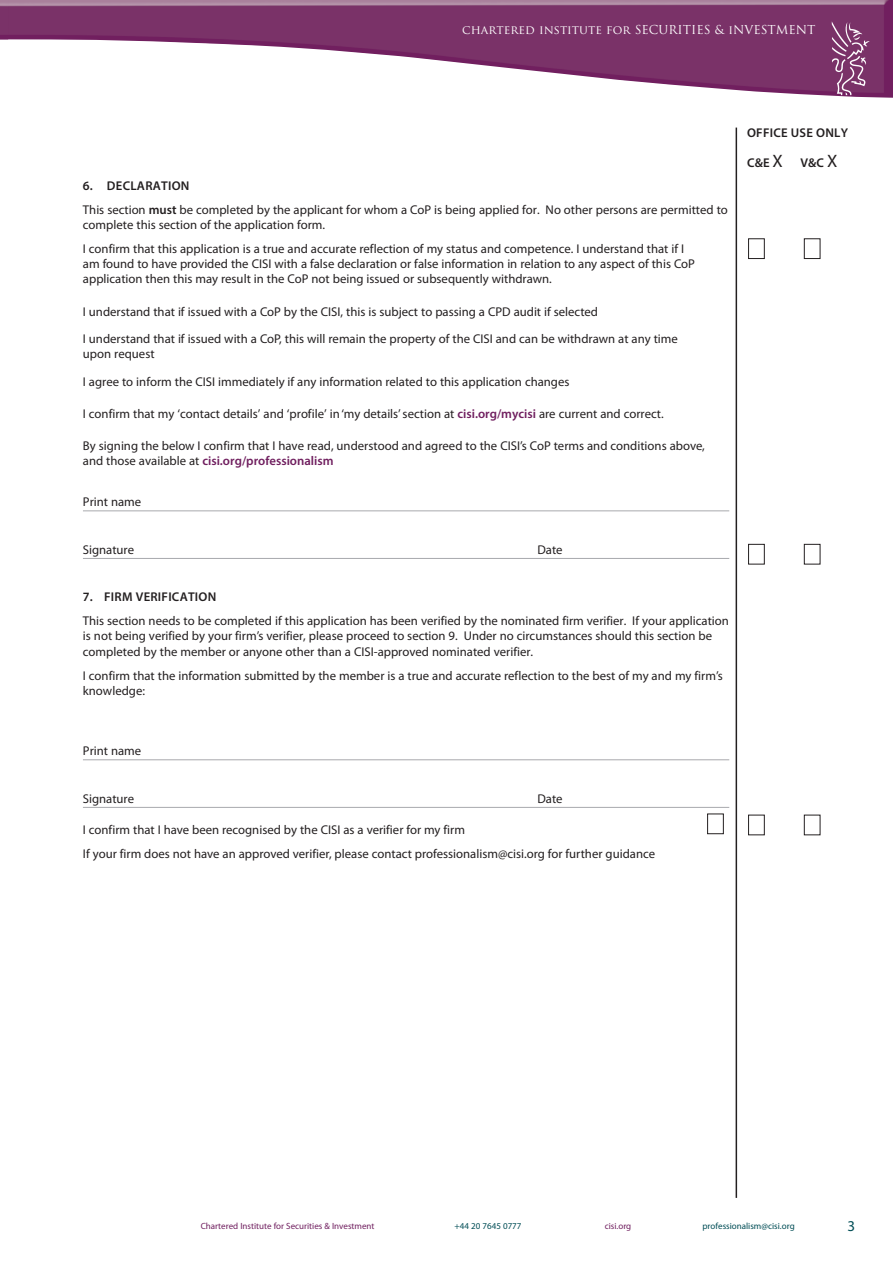
<style>
.page{position:relative;width:893px;height:1263px;background:#fff}
.page>*{position:absolute;margin:0;border:0;box-sizing:border-box;transform-origin:0 0}
.t1{font:15px "Myriad Pro";color:#004d55}
.t2{font:12.75px/15.3px "Myriad Pro";color:#231f20}
.t3{font:600 12.75px "Myriad Pro";letter-spacing:.02em;color:#231f20}
.t4{font:12px "Trajan Pro";color:#fff}
.t5{font:9px "Myriad Pro";color:#701f5f}
.t6{font:9px "Myriad Pro";color:#004d55}
.s1{font-weight:600}
.s2{font-weight:600;color:#701f5f}
.s3{font-weight:400;font-size:18px}
</style>
<div class="page">
<img style="left:8px;top:0;width:885px;height:98px">
<img style="left:831px;top:21px;width:38px;height:75px">
<img style="left:0;top:0;width:8px;height:40px">
<hr style="left:83px;top:510px;width:646px;height:1px;background:#a8a9ad">
<hr style="left:83px;top:558px;width:646px;height:1px;background:#a8a9ad">
<hr style="left:83px;top:759px;width:646px;height:1px;background:#a8a9ad">
<hr style="left:83px;top:807px;width:646px;height:1px;background:#a8a9ad">
<div style="left:707px;top:814px;width:16px;height:20px;border:1px solid #231f20"></div>
<div style="left:748px;top:239px;width:16px;height:20px;border:1px solid #231f20"></div>
<div style="left:804px;top:239px;width:16px;height:20px;border:1px solid #231f20"></div>
<div style="left:748px;top:544px;width:16px;height:20px;border:1px solid #231f20"></div>
<div style="left:804px;top:544px;width:16px;height:20px;border:1px solid #231f20"></div>
<div style="left:748px;top:815px;width:16px;height:20px;border:1px solid #231f20"></div>
<div style="left:804px;top:815px;width:16px;height:20px;border:1px solid #231f20"></div>
<hr style="left:736px;top:128px;width:1px;height:1070px;background:#231f20">
<p class="t4" style="left:462px;top:22px;width:355px">chartered institute for SECURITIES &amp; iNVESTMENT</p>
<p class="t2" style="left:83px;top:173px;width:646px;line-height:23.9px"><span class="s1">6. DECLARATION<br></span>This section <span class="s1">must</span> be completed by the applicant for whom a CoP is being applied for. No other persons are permitted to</p>
<p class="t2" style="left:83px;top:212px;width:603px;line-height:23.9px">complete this section of the application form.<br>I confirm that this application is a true and accurate reflection of my status and competence. I understand that if I</p>
<p class="t2" style="left:83px;top:256px;width:614px">am found to have provided the CISI with a false declaration or false information in relation to any aspect of this CoP application then this may result in the CoP not being issued or subsequently withdrawn.</p>
<p class="t2" style="left:83px;top:297px;width:596px;line-height:27.8px">I understand that if issued with a CoP by the CISI, this is subject to passing a CPD audit if selected<br>I understand that if issued with a CoP, this will remain the property of the CISI and can be withdrawn at any time</p>
<p class="t2" style="left:83px;top:340px;width:488px;line-height:27.8px">upon request<br>I agree to inform the CISI immediately if any information related to this application changes</p>
<p class="t2" style="left:83px;top:406px;width:582px">I confirm that my ‘contact details’ and ‘profile’ in ‘my details’ section at <span class="s2">cisi.org/mycisi</span> are current and correct.</p>
<p class="t2" style="left:83px;top:438px;width:623px">By signing the below I confirm that I have read, understood and agreed to the CISI’s CoP terms and conditions above, and those available at <span class="s2">cisi.org/professionalism</span></p>
<p class="t2" style="left:83px;top:494px;width:60px">Print name</p>
<p class="t2" style="left:83px;top:542px;width:53px">Signature</p>
<p class="t2" style="left:537px;top:542px;width:27px">Date</p>
<p class="t3" style="left:83px;top:589px;width:135px">7. FIRM VERIFICATION</p>
<p class="t2" style="left:83px;top:613px;width:647px">This section needs to be completed if this application has been verified by the nominated firm verifier. If your application is not being verified by your firm’s verifier, please proceed to section 9. Under no circumstances should this section be completed by the member or anyone other than a CISI-approved nominated verifier.</p>
<p class="t2" style="left:83px;top:667px;width:641px">I confirm that the information submitted by the member is a true and accurate reflection to the best of my and my firm’s knowledge:</p>
<p class="t3" style="left:747px;top:125px;width:103px">OFFICE USE ONLY</p>
<p class="t3" style="left:747px;top:155px;width:37px">C&amp;E <span class="s3">X</span></p>
<p class="t3" style="left:800px;top:155px;width:38px">V&amp;C <span class="s3">X</span></p>
<p class="t2" style="left:83px;top:743px;width:60px">Print name</p>
<p class="t2" style="left:83px;top:791px;width:53px">Signature</p>
<p class="t2" style="left:537px;top:791px;width:27px">Date</p>
<p class="t2" style="left:83px;top:817px;width:574px;line-height:23.9px">I confirm that I have been recognised by the CISI as a verifier for my firm<br>If your firm does not have an approved verifier, please contact professionalism@cisi.org for further guidance</p>
<p class="t5" style="left:201px;top:1220px;width:175px">Chartered Institute for Securities &amp; Investment</p>
<p class="t6" style="left:454px;top:1220px;width:69px">+44 20 7645 0777</p>
<p class="t5" style="left:605px;top:1220px;width:28px">cisi.org</p>
<p class="t6" style="left:702px;top:1220px;width:94px">professionalism@cisi.org</p>
<p class="t1" style="left:847px;top:1217px;width:9px">3</p>
</div>
